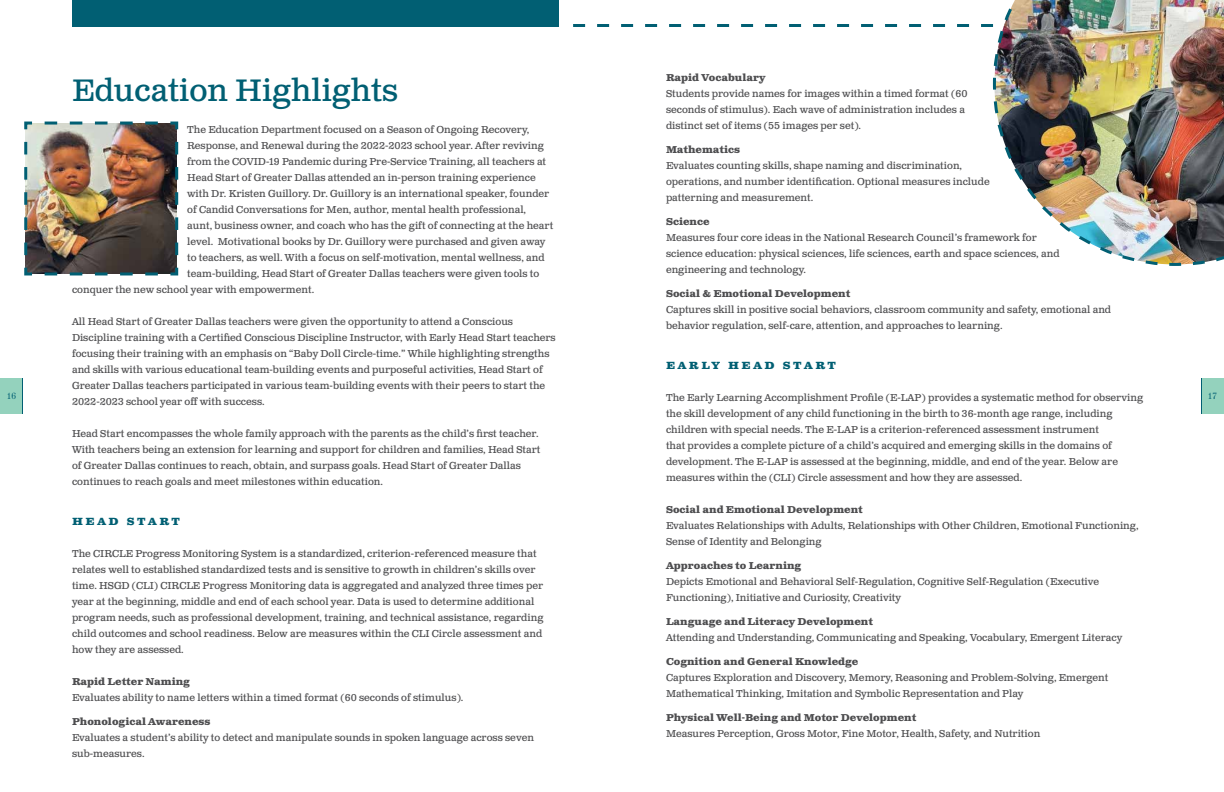
<style>
.page{position:relative;width:1224px;height:792px;background:#fff}
.page>*{position:absolute;margin:0;border:0;box-sizing:border-box;transform-origin:0 0}
.t1{font:31px "Clarendon Text Pro";color:#015f73}
.t2{font:700 13px "Clarendon Text Pro";letter-spacing:.2em;color:#015f73}
.t3{font:10px/16px "Clarendon Text Pro";color:#4d4d4f}
.t4{font:700 10px "Clarendon Text Pro";color:#4d4d4f}
.t5{font:9px "Century 725 BT";color:#015f73}
</style>
<div class="page">
<div style="left:72px;top:0;width:487px;height:27px;background:#015f73"></div>
<img style="left:24px;top:121px;width:155px;height:155px">
<svg style="left:573px;top:24px;width:418px;height:3px"></svg>
<img style="left:991px;top:0;width:233px;height:266px">
<div style="left:0;top:378px;width:22px;height:36px;background:#94d2bd"></div>
<hr style="left:22px;top:378px;width:1px;height:36px;background:#015f73">
<div style="left:1202px;top:378px;width:22px;height:36px;background:#94d2bd"></div>
<hr style="left:1201px;top:378px;width:1px;height:36px;background:#015f73">
<p class="t4" style="left:666px;top:72px;width:101px">Rapid Vocabulary</p>
<p class="t3" style="left:666px;top:86px;width:303px">Students provide names for images within a timed format (60 seconds of stimulus). Each wave of administration includes a distinct set of items (55 images per set).</p>
<p class="t4" style="left:666px;top:144px;width:76px">Mathematics</p>
<p class="t3" style="left:666px;top:158px;width:325px">Evaluates counting skills, shape naming and discrimination, operations, and number identification. Optional measures include patterning and measurement.</p>
<p class="t4" style="left:666px;top:216px;width:45px">Science</p>
<p class="t3" style="left:666px;top:230px;width:395px">Measures four core ideas in the National Research Council’s framework for science education: physical sciences, life sciences, earth and space sciences, and engineering and technology.</p>
<p class="t4" style="left:666px;top:288px;width:186px">Social &amp; Emotional Development</p>
<p class="t3" style="left:666px;top:302px;width:447px">Captures skill in positive social behaviors, classroom community and safety, emotional and behavior regulation, self-care, attention, and approaches to learning.</p>
<h2 class="t2" style="left:666px;top:357px;width:172px">early head start</h2>
<p class="t3" style="left:666px;top:390px;width:479px">The Early Learning Accomplishment Profile (E-LAP) provides a systematic method for observing the skill development of any child functioning in the birth to 36-month age range, including children with special needs. The E-LAP is a criterion-referenced assessment instrument<br>that provides a complete picture of a child’s acquired and emerging skills in the domains of development. The E-LAP is assessed at the beginning, middle, and end of the year. Below are measures within the (CLI) Circle assessment and how they are assessed.</p>
<p class="t4" style="left:666px;top:504px;width:198px">Social and Emotional Development</p>
<p class="t3" style="left:666px;top:518px;width:474px">Evaluates Relationships with Adults, Relationships with Other Children, Emotional Functioning,<br>Sense of Identity and Belonging</p>
<p class="t4" style="left:666px;top:560px;width:137px">Approaches to Learning</p>
<p class="t3" style="left:666px;top:574px;width:435px">Depicts Emotional and Behavioral Self-Regulation, Cognitive Self-Regulation (Executive<br>Functioning), Initiative and Curiosity, Creativity</p>
<p class="t4" style="left:666px;top:616px;width:209px">Language and Literacy Development</p>
<p class="t3" style="left:666px;top:630px;width:458px">Attending and Understanding, Communicating and Speaking, Vocabulary, Emergent Literacy</p>
<p class="t4" style="left:666px;top:656px;width:194px">Cognition and General Knowledge</p>
<p class="t3" style="left:666px;top:670px;width:444px">Captures Exploration and Discovery, Memory, Reasoning and Problem-Solving, Emergent<br>Mathematical Thinking, Imitation and Symbolic Representation and Play</p>
<p class="t4" style="left:666px;top:712px;width:252px">Physical Well-Being and Motor Development</p>
<p class="t3" style="left:666px;top:726px;width:376px">Measures Perception, Gross Motor, Fine Motor, Health, Safety, and Nutrition</p>
<h1 class="t1" style="left:72px;top:71px;width:328px">Education Highlights</h1>
<p class="t3" style="left:187px;top:122px;width:344px">The Education Department focused on a Season of Ongoing Recovery,</p>
<p class="t3" style="left:187px;top:138px;width:358px">Response, and Renewal during the 2022-2023 school year. After reviving</p>
<p class="t3" style="left:187px;top:154px;width:361px">from the COVID-19 Pandemic during Pre-Service Training, all teachers at</p>
<p class="t3" style="left:187px;top:170px;width:350px">Head Start of Greater Dallas attended an in-person training experience</p>
<p class="t3" style="left:187px;top:186px;width:364px">with Dr. Kristen Guillory. Dr. Guillory is an international speaker, founder</p>
<p class="t3" style="left:187px;top:202px;width:340px">of Candid Conversations for Men, author, mental health professional,</p>
<p class="t3" style="left:187px;top:218px;width:368px">aunt, business owner, and coach who has the gift of connecting at the heart</p>
<p class="t3" style="left:187px;top:234px;width:360px">level. Motivational books by Dr. Guillory were purchased and given away</p>
<p class="t3" style="left:187px;top:250px;width:359px">to teachers, as well. With a focus on self-motivation, mental wellness, and</p>
<p class="t3" style="left:187px;top:266px;width:354px">team-building, Head Start of Greater Dallas teachers were given tools to</p>
<p class="t3" style="left:72px;top:282px;width:244px">conquer the new school year with empowerment.</p>
<p class="t3" style="left:72px;top:314px;width:485px">All Head Start of Greater Dallas teachers were given the opportunity to attend a Conscious Discipline training with a Certified Conscious Discipline Instructor, with Early Head Start teachers focusing their training with an emphasis on “Baby Doll Circle-time.” While highlighting strengths and skills with various educational team-building events and purposeful activities, Head Start of Greater Dallas teachers participated in various team-building events with their peers to start the 2022-2023 school year off with success.</p>
<p class="t3" style="left:72px;top:426px;width:470px">Head Start encompasses the whole family approach with the parents as the child’s first teacher.<br>With teachers being an extension for learning and support for children and families, Head Start of Greater Dallas continues to reach, obtain, and surpass goals. Head Start of Greater Dallas continues to reach goals and meet milestones within education.</p>
<h2 class="t2" style="left:72px;top:512px;width:110px">head start</h2>
<p class="t3" style="left:72px;top:546px;width:473px">The CIRCLE Progress Monitoring System is a standardized, criterion-referenced measure that relates well to established standardized tests and is sensitive to growth in children’s skills over time. HSGD (CLI) CIRCLE Progress Monitoring data is aggregated and analyzed three times per year at the beginning, middle and end of each school year. Data is used to determine additional program needs, such as professional development, training, and technical assistance, regarding child outcomes and school readiness. Below are measures within the CLI Circle assessment and how they are assessed.</p>
<p class="t4" style="left:72px;top:675px;width:120px">Rapid Letter Naming</p>
<p class="t3" style="left:72px;top:690px;width:393px">Evaluates ability to name letters within a timed format (60 seconds of stimulus).</p>
<p class="t4" style="left:72px;top:715px;width:140px">Phonological Awareness</p>
<p class="t3" style="left:72px;top:730px;width:464px">Evaluates a student’s ability to detect and manipulate sounds in spoken language across seven sub-measures.</p>
<p class="t5" style="left:7px;top:391px;width:11px">16</p>
<p class="t5" style="left:1208px;top:391px;width:11px">17</p>
</div>
